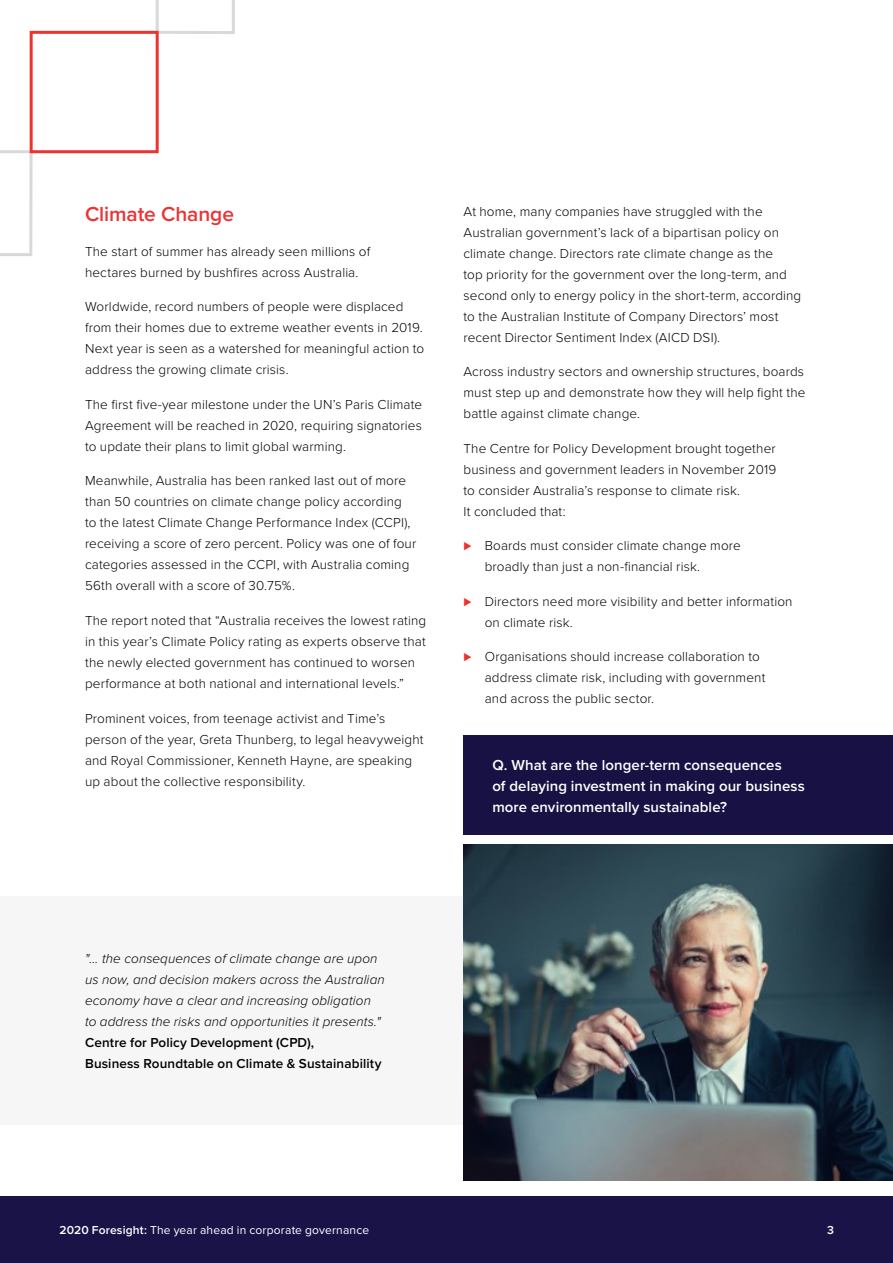
<style>
.page{position:relative;width:893px;height:1263px;background:#fff}
.page>*{position:absolute;margin:0;border:0;box-sizing:border-box;transform-origin:0 0}
.t1{font:600 21px "Proxima Nova";letter-spacing:-.005em;color:#ea3335}
.t2{font:600 15px/21px "Proxima Nova";letter-spacing:.005em;color:#fff}
.t3{font:300 13.5px/21px "Proxima Nova";letter-spacing:.01em;color:#000}
.t4{font:italic 300 13.5px/21px "Proxima Nova";letter-spacing:.005em;color:#000}
.t5{font:600 13.5px/21px "Proxima Nova";letter-spacing:.01em;color:#000}
.t6{font:12px "Proxima Nova";letter-spacing:.015em;color:#fff}
.t7{font:600 12px "Proxima Nova";color:#fff}
.s1{color:#ee312e}
.s2{font-weight:600}
</style>
<div class="page">
<div style="left:0;top:1196px;width:893px;height:67px;background:#191348"></div>
<svg style="left:0;top:0;width:235px;height:256px"></svg>
<div style="left:30px;top:31px;width:129px;height:122px;border:3px solid #ed332e"></div>
<div style="left:463px;top:736px;width:430px;height:99px;background:#171144"></div>
<div style="left:0;top:896px;width:893px;height:228px;background:#f6f6f6"></div>
<img style="left:464px;top:845px;width:429px;height:335px">
<h1 class="t1" style="left:85px;top:202px;width:151px">Climate Change</h1>
<p class="t3" style="left:85px;top:241px;width:287px">The start of summer has already seen millions of hectares burned by bushfires across Australia.</p>
<p class="t3" style="left:85px;top:297px;width:341px">Worldwide, record numbers of people were displaced from their homes due to extreme weather events in 2019.<br>Next year is seen as a watershed for meaningful action to address the growing climate crisis.</p>
<p class="t3" style="left:85px;top:394px;width:338px;text-align:justify">The first five-year milestone under the UN’s Paris Climate Agreement will be reached in 2020, requiring signatories to update their plans to limit global warming.</p>
<p class="t3" style="left:85px;top:471px;width:333px">Meanwhile, Australia has been ranked last out of more than 50 countries on climate change policy according to the latest Climate Change Performance Index (CCPI), receiving a score of zero percent. Policy was one of four categories assessed in the CCPI, with Australia coming 56th overall with a score of 30.75%.</p>
<p class="t3" style="left:85px;top:610px;width:343px">The report noted that “Australia receives the lowest rating in this year’s Climate Policy rating as experts observe that the newly elected government has continued to worsen performance at both national and international levels.”</p>
<p class="t3" style="left:85px;top:708px;width:340px">Prominent voices, from teenage activist and Time’s person of the year, Greta Thunberg, to legal heavyweight and Royal Commissioner, Kenneth Hayne, are speaking up about the collective responsibility.</p>
<p class="t3" style="left:463px;top:201px;width:339px">At home, many companies have struggled with the Australian government’s lack of a bipartisan policy on climate change. Directors rate climate change as the<br>top priority for the government over the long-term, and second only to energy policy in the short-term, according to the Australian Institute of Company Directors’ most recent Director Sentiment Index (AICD DSI).</p>
<p class="t3" style="left:463px;top:361px;width:343px;text-align:justify">Across industry sectors and ownership structures, boards must step up and demonstrate how they will help fight the battle against climate change.</p>
<p class="t3" style="left:463px;top:438px;width:314px">The Centre for Policy Development brought together business and government leaders in November 2019 to consider Australia’s response to climate risk.<br>It concluded that:</p>
<p class="t3" style="left:485px;top:535px;width:258px;text-indent:-21px"><span class="s1">⊲</span> Boards must consider climate change more broadly than just a non-financial risk.</p>
<p class="t3" style="left:485px;top:591px;width:309px;text-indent:-21px"><span class="s1">⊲</span> Directors need more visibility and better information on climate risk.</p>
<p class="t3" style="left:485px;top:646px;width:282px;text-indent:-21px"><span class="s1">⊲</span> Organisations should increase collaboration to address climate risk, including with government and across the public sector.</p>
<p class="t2" style="left:492px;top:755px;width:314px">Q. What are the longer-term consequences<br>of delaying investment in making our business more environmentally sustainable?</p>
<p class="t4" style="left:85px;top:948px;width:301px">"… the consequences of climate change are upon us now, and decision makers across the Australian economy have a clear and increasing obligation to address the risks and opportunities it presents."</p>
<p class="t5" style="left:85px;top:1032px;width:298px">Centre for Policy Development (CPD),<br>Business Roundtable on Climate &amp; Sustainability</p>
<p class="t6" style="left:60px;top:1223px;width:311px"><span class="s2">2020 Foresight:</span> The year ahead in corporate governance</p>
<p class="t7" style="left:827px;top:1222px;width:8px">3</p>
</div>
